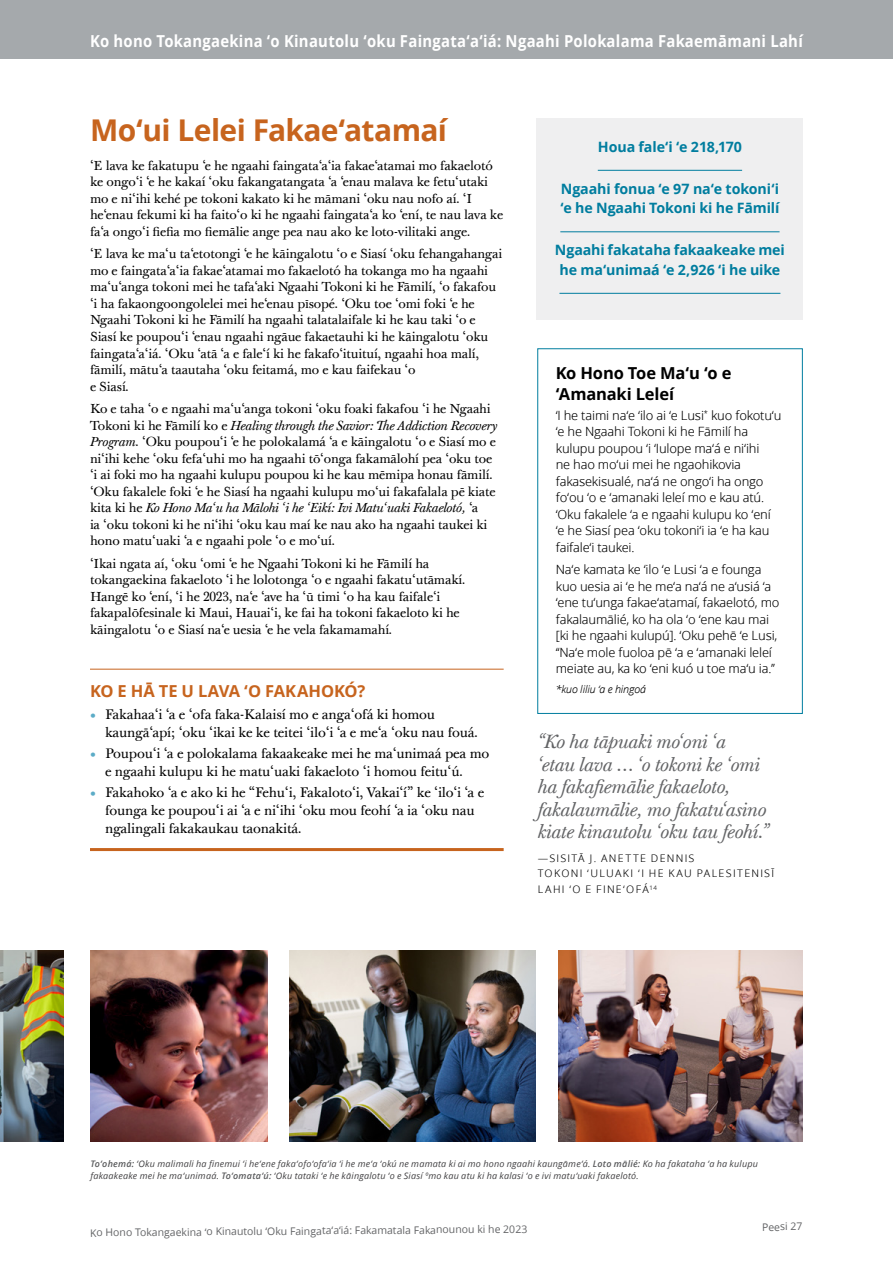
<style>
.page{position:relative;width:893px;height:1263px;background:#fff}
.page>*{position:absolute;margin:0;border:0;box-sizing:border-box;transform-origin:0 0}
.para_Level1HeadingYellow25{font:700 30px "Zoramlds Lat";letter-spacing:-.02em;color:#c7641e}
.para_PullQuoteLeftBlue40{font:italic 18.75px/22.5px "Mc Kay Prolds Lat";letter-spacing:-.015em;color:#636466}
.t1{font:700 16.5px "Zoramlds Lat";letter-spacing:.02em;color:#fff;scale:.9 1}
.para_beneficiaryHead-border{font:700 16.5px/21px "Zoramlds Lat";letter-spacing:-.01em;color:#000}
.para_what_can_i_do_HEAD{font:700 16.5px "Zoramlds Lat";letter-spacing:-.005em;color:#c7641e}
.para_statistics{font:700 14.25px/19.5px "Zoramlds Lat";letter-spacing:-.01em;color:#007d9f}
.t2{font:13.5px/18px "Mc Kay Prolds Lat";letter-spacing:-.015em;color:#000}
.para_Copy{font:12.75px/16.5px "Mc Kay Prolds Lat";letter-spacing:-.015em;color:#000}
.para_beneficiaryBody-border{font:12.75px/16.5px "Zoramlds Lat";letter-spacing:-.015em;color:#000}
.t3{font:10.5px "Zoramlds Lat";color:#636466}
.para_PullQuoteSource{font:10.5px/15.8px "Zoramlds Lat";letter-spacing:.125em;color:#000}
.para_beneficiaryBody-borderLastITAL{font:italic 10.5px "Zoramlds Lat";letter-spacing:-.015em;color:#000}
.para_Caption{font:italic 9px/12px "Zoramlds Lat";letter-spacing:.025em;color:#414042}
.s1{font-style:italic}
.s2{color:#5cacc7}
.s3{font-weight:600;color:#58595b}
</style>
<div class="page">
<div style="left:0;top:0;width:893px;height:59px;background:#a5a9ac"></div>
<img style="left:0;top:950px;width:64px;height:192px">
<img style="left:559px;top:950px;width:243px;height:192px">
<img style="left:90px;top:950px;width:178px;height:192px">
<img style="left:290px;top:950px;width:245px;height:192px">
<hr style="left:90px;top:669px;width:414px;height:1px;background:#c7641e">
<hr style="left:90px;top:848px;width:414px;height:3px;background:#c7641e">
<div style="left:537px;top:119px;width:266px;height:201px;background:#efeff0"></div>
<hr style="left:598px;top:170px;width:144px;height:1px;background:#007d9f">
<hr style="left:560px;top:231px;width:219px;height:1px;background:#007d9f">
<hr style="left:559px;top:293px;width:221px;height:1px;background:#007d9f">
<p class="t1" style="left:90px;top:29px;width:794px">Ko hono Tokangaekina ʻo Kinautolu ʻoku Faingataʻaʻiá: Ngaahi Polokalama Fakaemāmani Lahí</p>
<p class="para_Level1HeadingYellow25" style="left:90px;top:108px;width:358px">Moʻui Lelei Fakaeʻatamaí</p>
<p class="para_Copy" style="left:90px;top:157px;width:415px">ʻE lava ke fakatupu ʻe he ngaahi faingataʻaʻia fakaeʻatamai mo fakaelotó ke ongoʻi ʻe he kakaí ʻoku fakangatangata ʻa ʻenau malava ke fetuʻutaki mo e niʻihi kehé pe tokoni kakato ki he māmani ʻoku nau nofo aí. ʻI heʻenau fekumi ki ha faitoʻo ki he ngaahi faingataʻa ko ʻení, te nau lava ke faʻa ongoʻi fiefia mo fiemālie ange pea nau ako ke loto-vilitaki ange.</p>
<p class="para_Copy" style="left:90px;top:246px;width:414px">ʻE lava ke maʻu taʻetotongi ʻe he kāingalotu ʻo e Siasí ʻoku fehangahangai mo e faingataʻaʻia fakaeʻatamai mo fakaelotó ha tokanga mo ha ngaahi maʻuʻanga tokoni mei he tafaʻaki Ngaahi Tokoni ki he Fāmilí, ʻo fakafou ʻi ha fakaongoongolelei mei heʻenau pīsopé. ʻOku toe ʻomi foki ʻe he Ngaahi Tokoni ki he Fāmilí ha ngaahi talatalaifale ki he kau taki ʻo e Siasí ke poupouʻi ʻenau ngaahi ngāue fakaetauhi ki he kāingalotu ʻoku faingataʻaʻiá. ʻOku ʻatā ʻa e faleʻí ki he fakafoʻituituí, ngaahi hoa malí, fāmilí, mātuʻa taautaha ʻoku feitamá, mo e kau faifekau ʻo<br>e Siasí.</p>
<p class="para_Copy" style="left:90px;top:400px;width:409px">Ko e taha ʻo e ngaahi maʻuʻanga tokoni ʻoku foaki fakafou ʻi he Ngaahi Tokoni ki he Fāmilí ko e <span class="s1">Healing through the Savior: The Addiction Recovery Program</span>. ʻOku poupouʻi ʻe he polokalamá ʻa e kāingalotu ʻo e Siasí mo e niʻihi kehe ʻoku fefaʻuhi mo ha ngaahi tōʻonga fakamālohí pea ʻoku toe ʻi ai foki mo ha ngaahi kulupu poupou ki he kau mēmipa honau fāmilí. ʻOku fakalele foki ʻe he Siasí ha ngaahi kulupu moʻui fakafalala pē kiate kita ki he <span class="s1">Ko Hono Maʻu ha Mālohi ʻi he ʻEikí: Ivi Matuʻuaki Fakaelotó,</span> ʻa<br>ia ʻoku tokoni ki he niʻihi ʻoku kau maí ke nau ako ha ngaahi taukei ki hono matuʻuaki ʻa e ngaahi pole ʻo e moʻuí.</p>
<p class="para_Copy" style="left:90px;top:555px;width:377px">ʻIkai ngata aí, ʻoku ʻomi ʻe he Ngaahi Tokoni ki he Fāmilí ha tokangaekina fakaeloto ʻi he lolotonga ʻo e ngaahi fakatuʻutāmakí.<br>Hangē ko ʻení, ʻi he 2023, naʻe ʻave ha ʻū timi ʻo ha kau faifaleʻi fakapalōfesinale ki Maui, Hauaiʻi, ke fai ha tokoni fakaeloto ki he kāingalotu ʻo e Siasí naʻe uesia ʻe he vela fakamamahí.</p>
<p class="para_what_can_i_do_HEAD" style="left:90px;top:678px;width:277px">KO E HĀ TE U LAVA ʻO FAKAHOKÓ?</p>
<p class="t2" style="left:105px;top:705px;width:375px;text-indent:-15px"><span class="s2">•</span> Fakahaaʻi ʻa e ʻofa faka-Kalaisí mo e angaʻofá ki homou kaungāʻapí; ʻoku ʻikai ke ke teitei ʻiloʻi ʻa e meʻa ʻoku nau fouá.</p>
<p class="t2" style="left:105px;top:744px;width:386px;text-indent:-15px"><span class="s2">•</span> Poupouʻi ʻa e polokalama fakaakeake mei he maʻunimaá pea mo e ngaahi kulupu ki he matuʻuaki fakaeloto ʻi homou feituʻú.</p>
<p class="t2" style="left:105px;top:783px;width:381px;text-indent:-15px"><span class="s2">•</span> Fakahoko ʻa e ako ki he “Fehuʻi, Fakalotoʻi, Vakaiʻí” ke ʻiloʻi ʻa e founga ke poupouʻi ai ʻa e niʻihi ʻoku mou feohí ʻa ia ʻoku nau ngalingali fakakaukau taonakitá.</p>
<p class="para_statistics" style="left:598px;top:137px;width:146px">Houa faleʻi ʻe 218,170</p>
<p class="para_statistics" style="left:560px;top:179px;width:221px">Ngaahi fonua ʻe 97 naʻe tokoniʻi ʻe he Ngaahi Tokoni ki he Fāmilí</p>
<p class="para_statistics" style="left:555px;top:241px;width:232px;text-align:center">Ngaahi fakataha fakaakeake mei he maʻunimaá ʻe 2,926 ʻi he uike</p>
<p class="para_beneficiaryHead-border" style="left:556px;top:363px;width:177px">Ko Hono Toe Maʻu ʻo e ʻAmanaki Leleí</p>
<p class="para_beneficiaryBody-border" style="left:556px;top:407px;width:227px">ʻI he taimi naʻe ʻilo ai ʻe Lusi<sup>*</sup> kuo fokotuʻu ʻe he Ngaahi Tokoni ki he Fāmilí ha kulupu poupou ʻi ʻIulope maʻá e niʻihi<br>ne hao moʻui mei he ngaohikovia fakasekisualé, naʻá ne ongoʻi ha ongo foʻou ʻo e ʻamanaki leleí mo e kau atú. ʻOku fakalele ʻa e ngaahi kulupu ko ʻení ʻe he Siasí pea ʻoku tokoniʻi ia ʻe ha kau faifaleʻi taukei.</p>
<p class="para_beneficiaryBody-border" style="left:556px;top:562px;width:225px">Naʻe kamata ke ʻilo ʻe Lusi ʻa e founga kuo uesia ai ʻe he meʻa naʻá ne aʻusiá ʻa ʻene tuʻunga fakaeʻatamaí, fakaelotó, mo fakalaumālié, ko ha ola ʻo ʻene kau mai [ki he ngaahi kulupú]. ʻOku pehē ʻe Lusi, “Naʻe mole fuoloa pē ʻa e ʻamanaki leleí meiate au, ka ko ʻeni kuó u toe maʻu ia.”</p>
<p class="para_beneficiaryBody-borderLastITAL" style="left:556px;top:681px;width:92px">*kuo liliu ʻa e hingoá</p>
<p class="para_PullQuoteLeftBlue40" style="left:538px;top:731px;width:233px">“Ko ha tāpuaki moʻoni ʻa<br>ʻetau lava … ʻo tokoni ke ʻomi ha fakafiemālie fakaeloto, fakalaumālie, mo fakatuʻasino kiate kinautolu ʻoku tau feohí.”</p>
<p class="para_PullQuoteSource" style="left:538px;top:850px;width:158px">—SISITĀ J. ANETTE DENNIS</p>
<p class="para_PullQuoteSource" style="left:538px;top:866px;width:238px">TOKONI ʻULUAKI ʻI HE KAU PALESITENISĪ<br>LAHI ʻO E FINEʻOFÁ<sup>14</sup></p>
<p class="para_Caption" style="left:90px;top:1157px;width:669px"><span class="s3">Toʻohemá:</span> ʻOku malimali ha finemui ʻi heʻene fakaʻofoʻofaʻia ʻi he meʻa ʻokú ne mamata ki ai mo hono ngaahi kaungāmeʻá. <span class="s3">Loto mālié:</span> Ko ha fakataha ʻa ha kulupu fakaakeake mei he maʻunimaá. <span class="s3">Toʻomataʻú:</span> ʻOku tataki ʻe he kāingalotu ʻo e Siasí ºmo kau atu ki ha kalasi ʻo e ivi matuʻuaki fakaelotó.</p>
<p class="t3" style="left:90px;top:1227px;width:439px;rotate:-1deg">Ko Hono Tokangaekina ʻo Kinautolu ʻOku Faingataʻaʻiá: Fakamatala Fakanounou ki he 2023</p>
<p class="t3" style="left:762px;top:1219px;width:42px;rotate:-1deg">Peesi 27</p>
</div>
